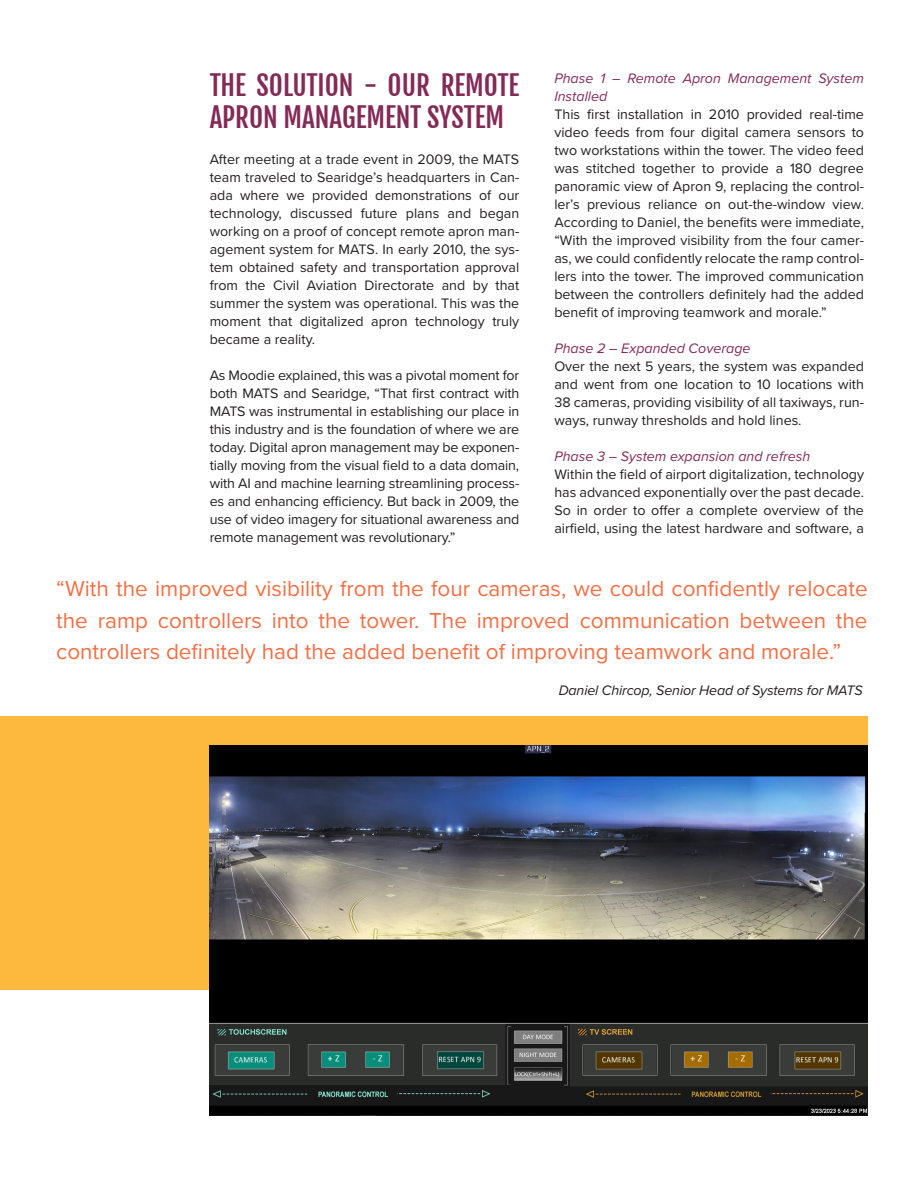
<style>
.page{position:relative;width:918px;height:1188px;background:#fff}
.page>*{position:absolute;margin:0;border:0;box-sizing:border-box;transform-origin:0 0}
.t1{font:27px/31.5px "Fjalla One";letter-spacing:-.005em;color:#832a57}
.t2{font:22.5px/31.5px "Proxima Nova";color:#f36f44;text-align:justify}
.t3{font:14.25px/18px "Proxima Nova";color:#231f20;text-align:justify}
.t4{font:italic 14.25px/18px "Proxima Nova";color:#832a57}
.t5{font:italic 14.25px "Proxima Nova";letter-spacing:-.01em;color:#231f20}
</style>
<div class="page">
<div style="left:0;top:716px;width:868px;height:274px;background:#fdb93e"></div>
<img style="left:209px;top:746px;width:659px;height:369px">
<p class="t1" style="left:210px;top:71px;width:311px">THE SOLUTION - OUR REMOTE<br>APRON MANAGEMENT SYSTEM</p>
<p class="t3" style="left:210px;top:149px;width:311px">After meeting at a trade event in 2009, the MATS team traveled to Searidge’s headquarters in Can&shy;ada where we provided demonstrations of our technology, discussed future plans and began working on a proof of concept remote apron man&shy;agement system for MATS. In early 2010, the sys&shy;tem obtained safety and transportation approval from the Civil Aviation Directorate and by that summer the system was operational. This was the moment that digitalized apron technology truly became a reality.</p>
<p class="t3" style="left:210px;top:365px;width:311px">As Moodie explained, this was a pivotal moment for both MATS and Searidge, “That first contract with MATS was instrumental in establishing our place in this industry and is the foundation of where we are today. Digital apron management may be exponen&shy;tially moving from the visual field to a data domain, with AI and machine learning streamlining process&shy;es and enhancing efficiency. But back in 2009, the use of video imagery for situational awareness and remote management was revolutionary.”</p>
<p class="t4" style="left:554px;top:69px;width:311px">Phase 1 – Remote Apron Management System<br>Installed</p>
<p class="t3" style="left:554px;top:105px;width:311px">This first installation in 2010 provided real-time video feeds from four digital camera sensors to two workstations within the tower. The video feed was stitched together to provide a 180 degree panoramic view of Apron 9, replacing the control&shy;ler’s previous reliance on out-the-window view.<br>According to Daniel, the benefits were immediate, “With the improved visibility from the four camer&shy;as, we could confidently relocate the ramp control&shy;lers into the tower. The improved communication between the controllers definitely had the added benefit of improving teamwork and morale.”</p>
<p class="t4" style="left:554px;top:339px;width:198px">Phase 2 – Expanded Coverage</p>
<p class="t3" style="left:554px;top:357px;width:311px">Over the next 5 years, the system was expanded and went from one location to 10 locations with 38 cameras, providing visibility of all taxiways, run&shy;ways, runway thresholds and hold lines.</p>
<p class="t4" style="left:554px;top:447px;width:257px">Phase 3 – System expansion and refresh</p>
<p class="t3" style="left:554px;top:465px;width:311px">Within the field of airport digitalization, technology has advanced exponentially over the past decade.<br>So in order to offer a complete overview of the airfield, using the latest hardware and software, a</p>
<p class="t2" style="left:56px;top:572px;width:813px">“With the improved visibility from the four cameras, we could confidently relocate the ramp controllers into the tower. The improved communication between the controllers definitely had the added benefit of improving teamwork and morale.”</p>
<p class="t5" style="left:559px;top:680px;width:306px">Daniel Chircop, Senior Head of Systems for MATS</p>
</div>
